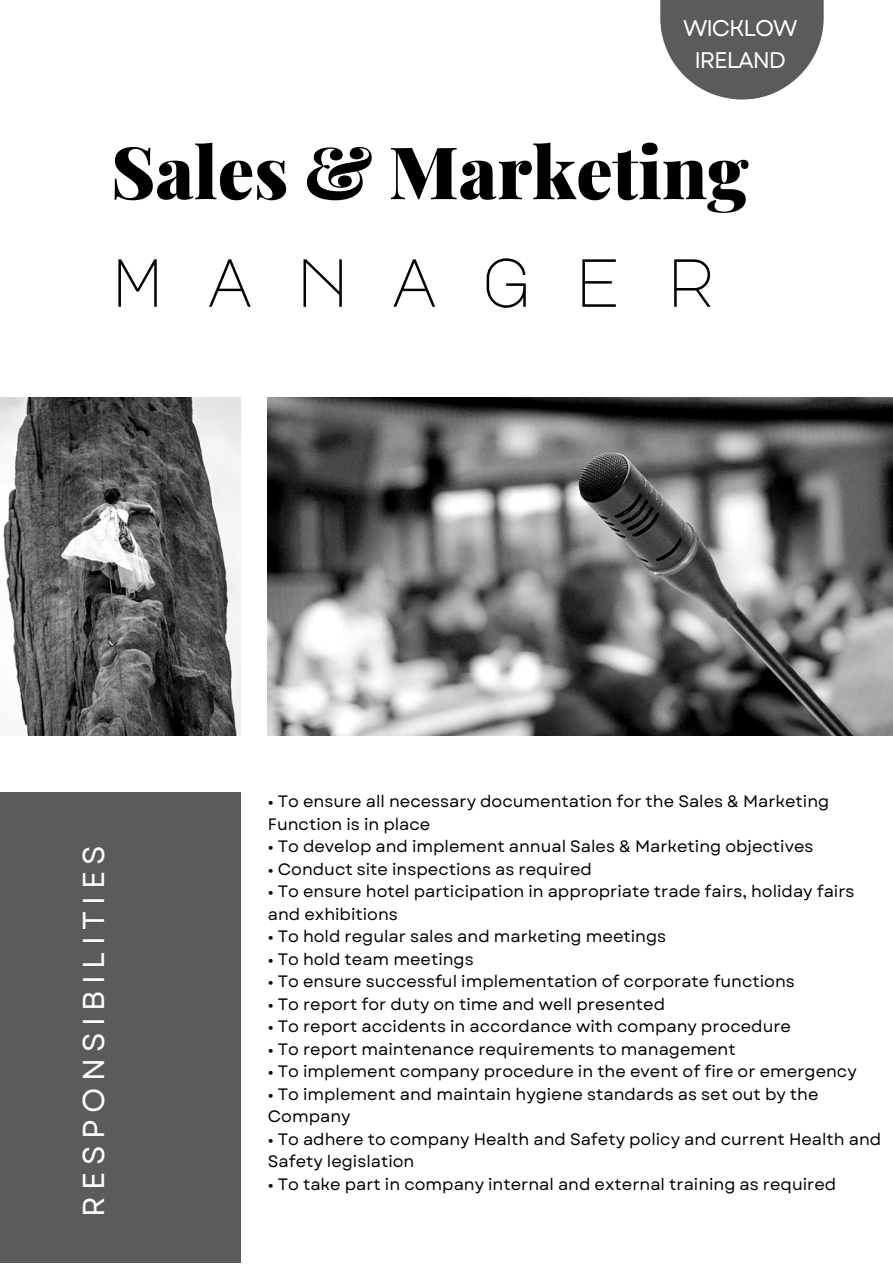
<style>
.page{position:relative;width:893px;height:1264px;background:#fff}
.page>*{position:absolute;margin:0;border:0;box-sizing:border-box;transform-origin:0 0}
.t1{font:900 72.45px "Playfair Display";color:#000}
.t2{font:68.1px "Major Mono Display";letter-spacing:.615em;color:#000}
.t3{font:30.15px "Garet";letter-spacing:.215em;color:#fff}
.t4{font:22.65px/31.5px "Garet";letter-spacing:-.05em;color:#fff;text-align:center}
.t5{font:16.5px/22.5px "Garet";color:#000}
</style>
<div class="page">
<img style="left:0;top:397px;width:241px;height:338px">
<img style="left:268px;top:397px;width:624px;height:338px">
<svg style="left:660px;top:0;width:163px;height:100px;fill:#5b5b5b"></svg>
<div style="left:0;top:792px;width:241px;height:470px;background:#5b5b5b"></div>
<h3 class="t4" style="left:683px;top:13px;width:116px">WICKLOW<br>IRELAND</h3>
<h1 class="t1" style="left:111px;top:121px;width:639px">Sales &amp; Marketing</h1>
<h2 class="t2" style="left:112px;top:245px;width:605px">MANAGER</h2>
<h3 class="t3" style="left:72px;top:1216px;width:373px;rotate:-90deg">RESPONSIBILITIES</h3>
<p class="t5" style="left:268px;top:790px;width:563px">• To ensure all necessary documentation for the Sales &amp; Marketing<br>Function is in place</p>
<p class="t5" style="left:268px;top:835px;width:547px">• To develop and implement annual Sales &amp; Marketing objectives</p>
<p class="t5" style="left:268px;top:858px;width:325px">• Conduct site inspections as required</p>
<p class="t5" style="left:268px;top:880px;width:588px">• To ensure hotel participation in appropriate trade fairs, holiday fairs and exhibitions</p>
<p class="t5" style="left:268px;top:925px;width:400px">• To hold regular sales and marketing meetings</p>
<p class="t5" style="left:268px;top:947px;width:207px">• To hold team meetings</p>
<p class="t5" style="left:268px;top:970px;width:528px">• To ensure successful implementation of corporate functions</p>
<p class="t5" style="left:268px;top:992px;width:399px">• To report for duty on time and well presented</p>
<p class="t5" style="left:268px;top:1015px;width:524px">• To report accidents in accordance with company procedure</p>
<p class="t5" style="left:268px;top:1037px;width:469px">• To report maintenance requirements to management</p>
<p class="t5" style="left:268px;top:1060px;width:590px">• To implement company procedure in the event of fire or emergency</p>
<p class="t5" style="left:268px;top:1082px;width:552px">• To implement and maintain hygiene standards as set out by the<br>Company</p>
<p class="t5" style="left:268px;top:1127px;width:615px">• To adhere to company Health and Safety policy and current Health and<br>Safety legislation</p>
<p class="t5" style="left:268px;top:1172px;width:570px">• To take part in company internal and external training as required</p>
</div>
